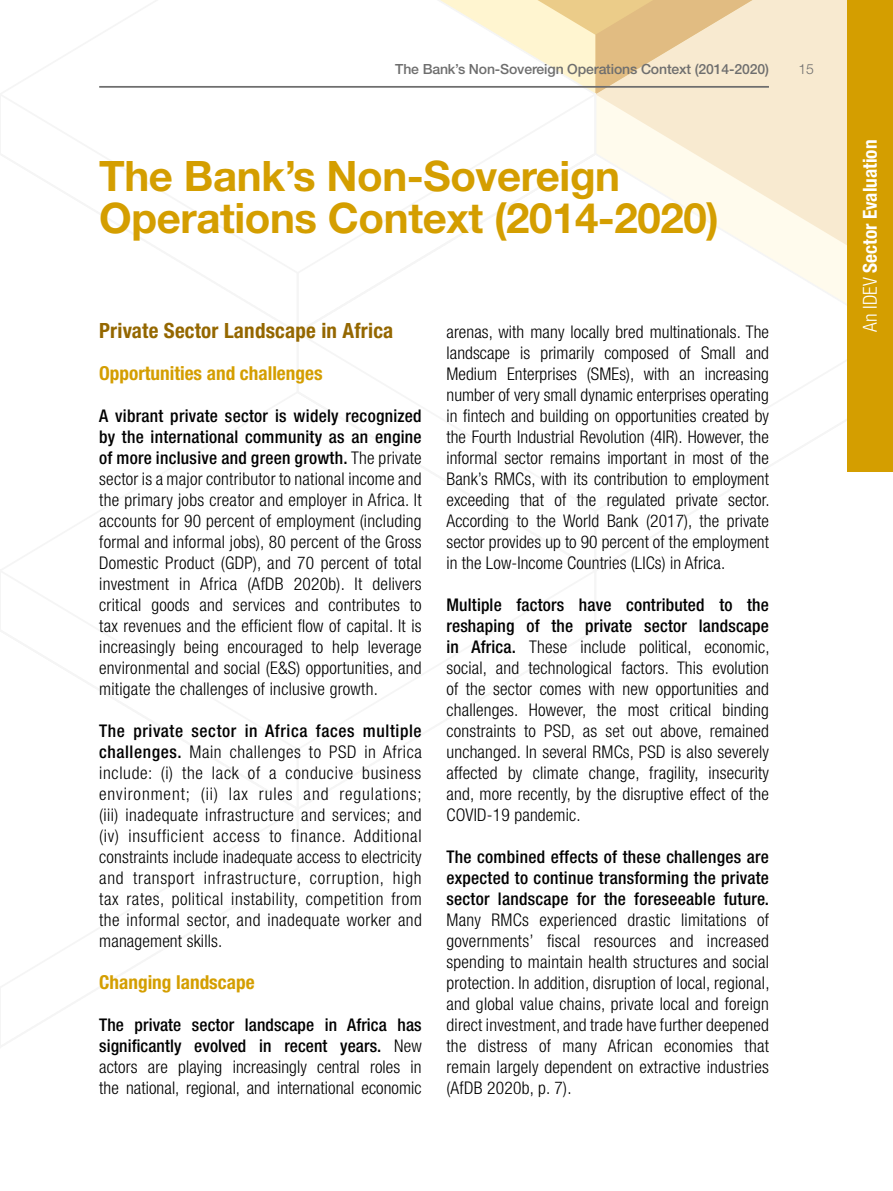
<style>
.page{position:relative;width:893px;height:1191px;background:#fff}
.page>*{position:absolute;margin:0;border:0;box-sizing:border-box;transform-origin:0 0}
.Chapter_title{font:700 42px/42px "Helvetica Neue LT Std";letter-spacing:-.01em;color:#d49e00}
.t1{font:700 condensed 21px "Helvetica Neue LT Std";letter-spacing:.01em;color:#946700}
.t2{font:700 condensed 19.25px "Helvetica Neue LT Std";color:#d49e00}
.t3{font:700 condensed 19.25px "Helvetica Neue LT Std";color:#fff}
.Plain_text{font:300 condensed 17.5px/21px "Helvetica Neue LT Std";letter-spacing:.01em;color:#000;text-align:justify}
.t4{font:500 14px "Helvetica Neue LT Std";letter-spacing:-.01em;color:#6e6e6e}
.t5{font:300 14px "Helvetica Neue LT Std";color:#6e6e6e}
.s1{font-weight:500}
.s2{font-weight:300}
</style>
<div class="page">
<div style="left:773px;top:0;width:74px;height:94px;background:#f8ead0"></div>
<svg style="left:598px;top:94px;width:249px;height:58px;fill:#f8ead0"></svg>
<svg style="left:597px;top:0;width:176px;height:94px"></svg>
<svg style="left:598px;top:152px;width:249px;height:152px"></svg>
<svg style="left:438px;top:0;width:159px;height:91px"></svg>
<hr style="left:99px;top:86px;width:670px;height:2px;background:#6e6e6e">
<div style="left:847px;top:0;width:46px;height:471px;background:#d49e00"></div>
<p class="t4" style="left:395px;top:61px;width:375px">The Bank’s Non-Sovereign Operations Context (2014-2020)</p>
<p class="t5" style="left:798px;top:61px;width:17px">15</p>
<p class="Chapter_title" style="left:99px;top:154px;width:621px">The Bank’s Non-Sovereign<br>Operations Context (2014-2020)</p>
<h1 class="t1" style="left:99px;top:318px;width:296px">Private Sector Landscape in Africa</h1>
<h2 class="t2" style="left:99px;top:361px;width:225px">Opportunities and challenges</h2>
<p class="Plain_text" style="left:99px;top:405px;width:324px"><span class="s1">A vibrant private sector is widely recognized by the international community as an engine of more inclusive and green growth.</span> The private sector is a major contributor to national income and the primary jobs creator and employer in Africa. It accounts for 90 percent of employment (including formal and informal jobs), 80 percent of the Gross Domestic Product (GDP), and 70 percent of total investment in Africa (AfDB 2020b). It delivers critical goods and services and contributes to tax revenues and the efficient flow of capital. It is increasingly being encouraged to help leverage environmental and social (E&amp;S) opportunities, and mitigate the challenges of inclusive growth.</p>
<p class="Plain_text" style="left:99px;top:720px;width:324px"><span class="s1">The private sector in Africa faces multiple challenges.</span> Main challenges to PSD in Africa include: (i) the lack of a conducive business environment; (ii) lax rules and regulations; (iii) inadequate infrastructure and services; and (iv) insufficient access to finance. Additional constraints include inadequate access to electricity and transport infrastructure, corruption, high tax rates, political instability, competition from the informal sector, and inadequate worker and management skills.</p>
<h2 class="t2" style="left:99px;top:970px;width:157px">Changing landscape</h2>
<p class="Plain_text" style="left:99px;top:1014px;width:324px"><span class="s1">The private sector landscape in Africa has significantly evolved in recent years.</span> New actors are playing increasingly central roles in the national, regional, and international economic</p>
<p class="Plain_text" style="left:446px;top:321px;width:325px">arenas, with many locally bred multinationals. The landscape is primarily composed of Small and Medium Enterprises (SMEs), with an increasing number of very small dynamic enterprises operating in fintech and building on opportunities created by the Fourth Industrial Revolution (4IR). However, the informal sector remains important in most of the Bank’s RMCs, with its contribution to employment exceeding that of the regulated private sector.<br>According to the World Bank (2017), the private sector provides up to 90 percent of the employment in the Low-Income Countries (LICs) in Africa.</p>
<p class="Plain_text" style="left:446px;top:594px;width:325px"><span class="s1">Multiple factors have contributed to the reshaping of the private sector landscape in Africa.</span> These include political, economic, social, and technological factors. This evolution of the sector comes with new opportunities and challenges. However, the most critical binding constraints to PSD, as set out above, remained unchanged. In several RMCs, PSD is also severely affected by climate change, fragility, insecurity and, more recently, by the disruptive effect of the COVID-19 pandemic.</p>
<p class="Plain_text" style="left:446px;top:846px;width:325px"><span class="s1">The combined effects of these challenges are expected to continue transforming the private sector landscape for the foreseeable future.<br></span>Many RMCs experienced drastic limitations of governments’ fiscal resources and increased spending to maintain health structures and social protection. In addition, disruption of local, regional, and global value chains, private local and foreign direct investment, and trade have further deepened the distress of many African economies that remain largely dependent on extractive industries (AfDB 2020b, p. 7).</p>
<p class="t3" style="left:858px;top:332px;width:193px;rotate:-90deg"><span class="s2">An IDEV</span> Sector Evaluation</p>
</div>
